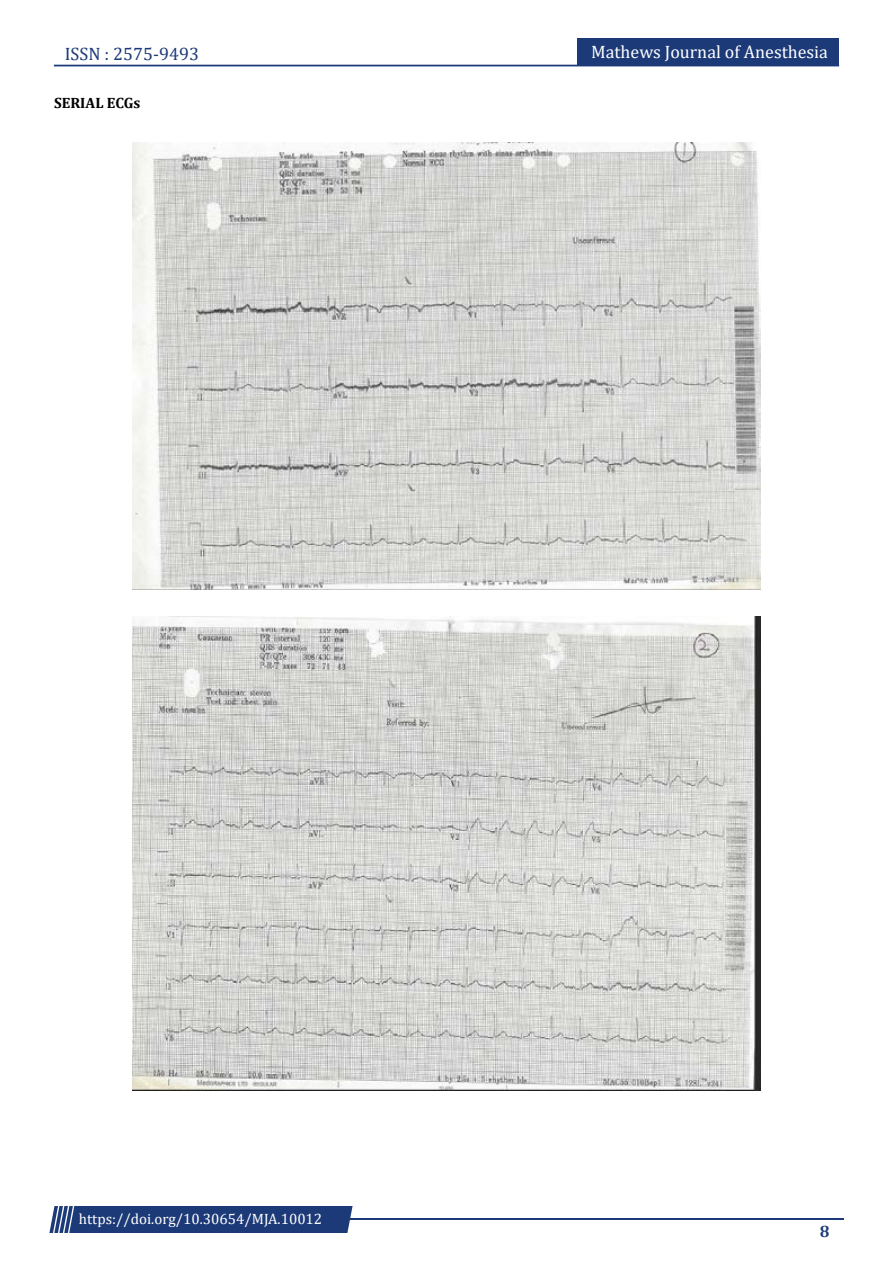
<style>
.page{position:relative;width:893px;height:1263px;background:#fff}
.page>*{position:absolute;margin:0;border:0;box-sizing:border-box;transform-origin:0 0}
.t1{font:18px "Cambria";color:#fff}
.t2{font:18px "Cambria";color:#1c3a78}
.t3{font:700 16.5px "Cambria";color:#1c3a78}
.t4{font:15px "Cambria";color:#fff}
.t5{font:700 15px "Cambria";color:#000}
</style>
<div class="page">
<div style="left:54px;top:65px;width:785px;height:1px;border:1px solid #1c3a78"></div>
<div style="left:577px;top:39px;width:262px;height:27px;background:#1c3a78"></div>
<hr style="left:310px;top:1219px;width:534px;height:1px;background:#1c3a78">
<div style="left:49px;top:1206px;width:304px;height:27px;background:#1c3a78"></div>
<img style="left:133px;top:143px;width:627px;height:446px">
<img style="left:133px;top:616px;width:627px;height:474px">
<p class="t2" style="left:65px;top:43px;width:136px">ISSN : 2575-9493</p>
<p class="t5" style="left:54px;top:92px;width:88px">SERIAL ECGs</p>
<p class="t1" style="left:591px;top:41px;width:238px">Mathews Journal of Anesthesia</p>
<p class="t4" style="left:79px;top:1210px;width:245px">https://doi.org/10.30654/MJA.10012</p>
<p class="t3" style="left:820px;top:1220px;width:11px">8</p>
</div>
